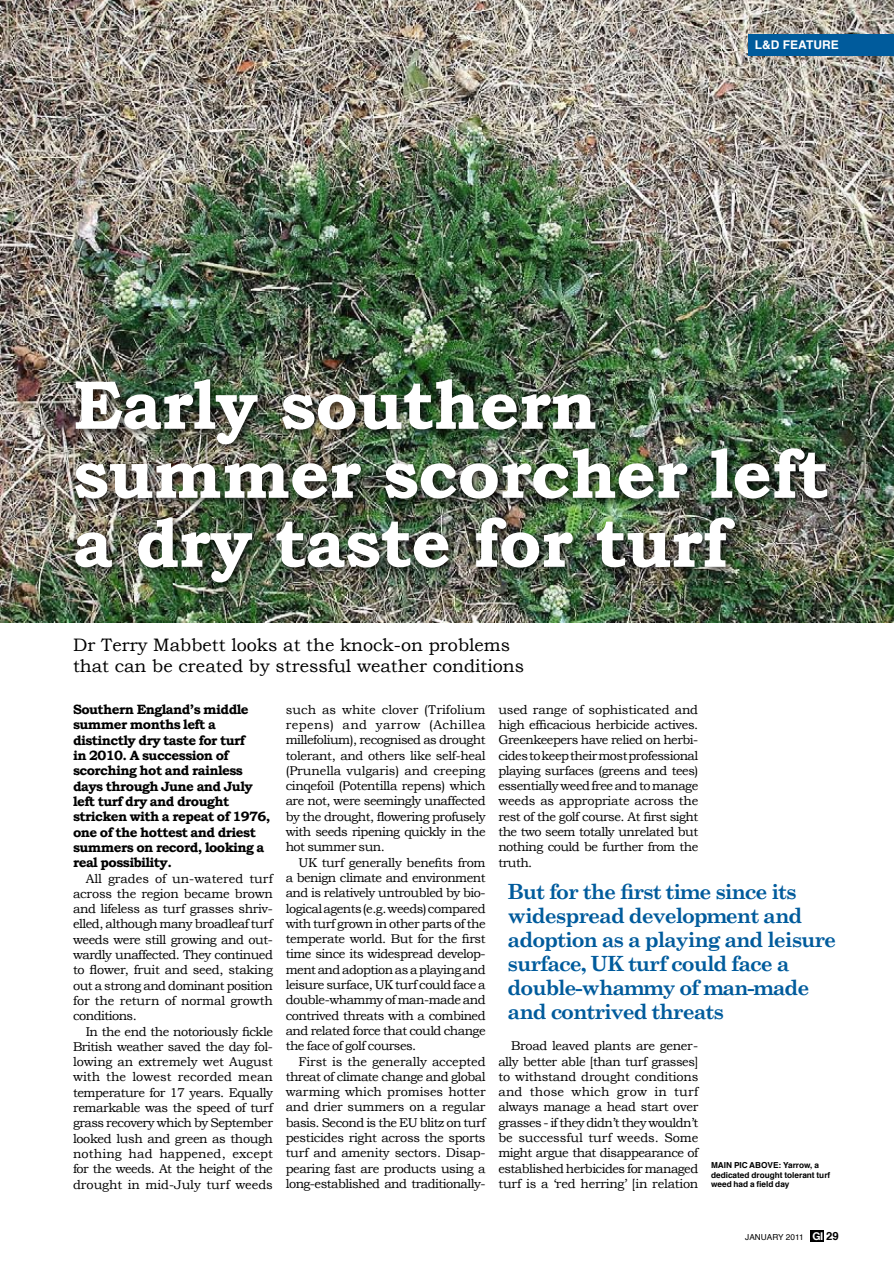
<style>
.page{position:relative;width:894px;height:1263px;background:#fff}
.page>*{position:absolute;margin:0;border:0;box-sizing:border-box;transform-origin:0 0}
.t1{font:700 69px/69px "Bookman Old Style";letter-spacing:-.01em;color:#fff}
.t2{font:700 21px/24px "Century Schoolbook";letter-spacing:-.05em;color:#005b9c}
.t3{font:18px/21.6px "Bookman Old Style";color:#000}
.t4{font:700 13.5px/15.3px "Bookman Old Style";letter-spacing:-.04em;color:#000}
.t5{font:12.75px/15.3px "Bookman Old Style";letter-spacing:-.04em;color:#000;text-align:justify}
.t6{font:700 12px "Helvetica";color:#fff}
.t7{font:700 8.25px/9.8px "Helvetica";color:#000}
.t8{font:8.25px "Helvetica";color:#000}
.s1{font-family:"Helvetica Neue";font-weight:700;font-size:10.8px;color:#fff}
.s2{font-weight:700;font-size:11.25px}
</style>
<div class="page">
<img style="left:1px;top:0;width:893px;height:622px">
<div style="left:810px;top:1230px;width:14px;height:11px;background:#000"></div>
<div style="left:748px;top:34px;width:146px;height:21px;background:#005b9c"></div>
<div style="left:70px;top:374px;width:767px;height:218px;background:#000;opacity:.75"></div>
<p class="t6" style="left:755px;top:35px;width:84px">L&amp;D Feature</p>
<h1 class="t1" style="left:73px;top:370px;width:757px">Early southern summer scorcher left a dry taste for turf</h1>
<h3 class="t3" style="left:73px;top:634px;width:452px">Dr Terry Mabbett looks at the knock-on problems that can be created by stressful weather conditions</h3>
<p class="t4" style="left:73px;top:702px;width:199px">Southern England’s middle summer months left a distinctly dry taste for turf<br>in 2010. A succession of scorching hot and rainless days through June and July left turf dry and drought stricken with a repeat of 1976, one of the hottest and driest summers on record, looking a real possibility.</p>
<p class="t5" style="left:73px;top:870px;width:201px;text-indent:13px">All grades of un-watered turf across the region became brown and lifeless as turf grasses shriv&shy;elled, although many broadleaf turf weeds were still growing and out&shy;wardly unaffected. They continued to flower, fruit and seed, staking out a strong and dominant position for the return of normal growth conditions.</p>
<p class="t5" style="left:73px;top:1023px;width:201px;text-indent:13px">In the end the notoriously fickle British weather saved the day fol&shy;lowing an extremely wet August with the lowest recorded mean temperature for 17 years. Equally remarkable was the speed of turf grass recovery which by September looked lush and green as though nothing had happened, except for the weeds. At the height of the drought in mid-July turf weeds</p>
<p class="t5" style="left:286px;top:702px;width:201px">such as white clover (Trifolium repens) and yarrow (Achillea millefolium), recognised as drought tolerant, and others like self-heal (Prunella vulgaris) and creeping cinqefoil (Potentilla repens) which are not, were seemingly unaffected by the drought, flowering profusely with seeds ripening quickly in the hot summer sun.</p>
<p class="t5" style="left:286px;top:855px;width:201px;text-indent:13px">UK turf generally benefits from a benign climate and environment and is relatively untroubled by bio&shy;logical agents (e.g. weeds) compared with turf grown in other parts of the temperate world. But for the first time since its widespread develop&shy;ment and adoption as a playing and leisure surface, UK turf could face a double-whammy of man-made and contrived threats with a combined and related force that could change the face of golf courses.</p>
<p class="t5" style="left:286px;top:1053px;width:201px;text-indent:13px">First is the generally accepted threat of climate change and global warming which promises hotter and drier summers on a regular basis. Second is the EU blitz on turf pesticides right across the sports turf and amenity sectors. Disap&shy;pearing fast are products using a long-established and traditionally-</p>
<p class="t5" style="left:498px;top:702px;width:201px">used range of sophisticated and high efficacious herbicide actives.<br>Greenkeepers have relied on herbi&shy;cides to keep their most professional playing surfaces (greens and tees) essentially weed free and to manage weeds as appropriate across the rest of the golf course. At first sight the two seem totally unrelated but nothing could be further from the truth.</p>
<h2 class="t2" style="left:507px;top:880px;width:330px">But for the first time since its widespread development and adoption as a playing and leisure surface, UK turf could face a double-whammy of man-made and contrived threats</h2>
<p class="t5" style="left:498px;top:1038px;width:201px;text-indent:13px">Broad leaved plants are gener&shy;ally better able [than turf grasses] to withstand drought conditions and those which grow in turf always manage a head start over grasses - if they didn’t they wouldn’t be successful turf weeds. Some might argue that disappearance of established herbicides for managed turf is a ‘red herring’ [in relation</p>
<p class="t7" style="left:711px;top:1160px;width:121px">MAIN PIC ABOVE: Yarrow, a dedicated drought tolerant turf weed had a field day</p>
<p class="t8" style="left:745px;top:1231px;width:95px">JANUARY 2011 <span class="s1">GI</span> <span class="s2">29</span></p>
</div>
